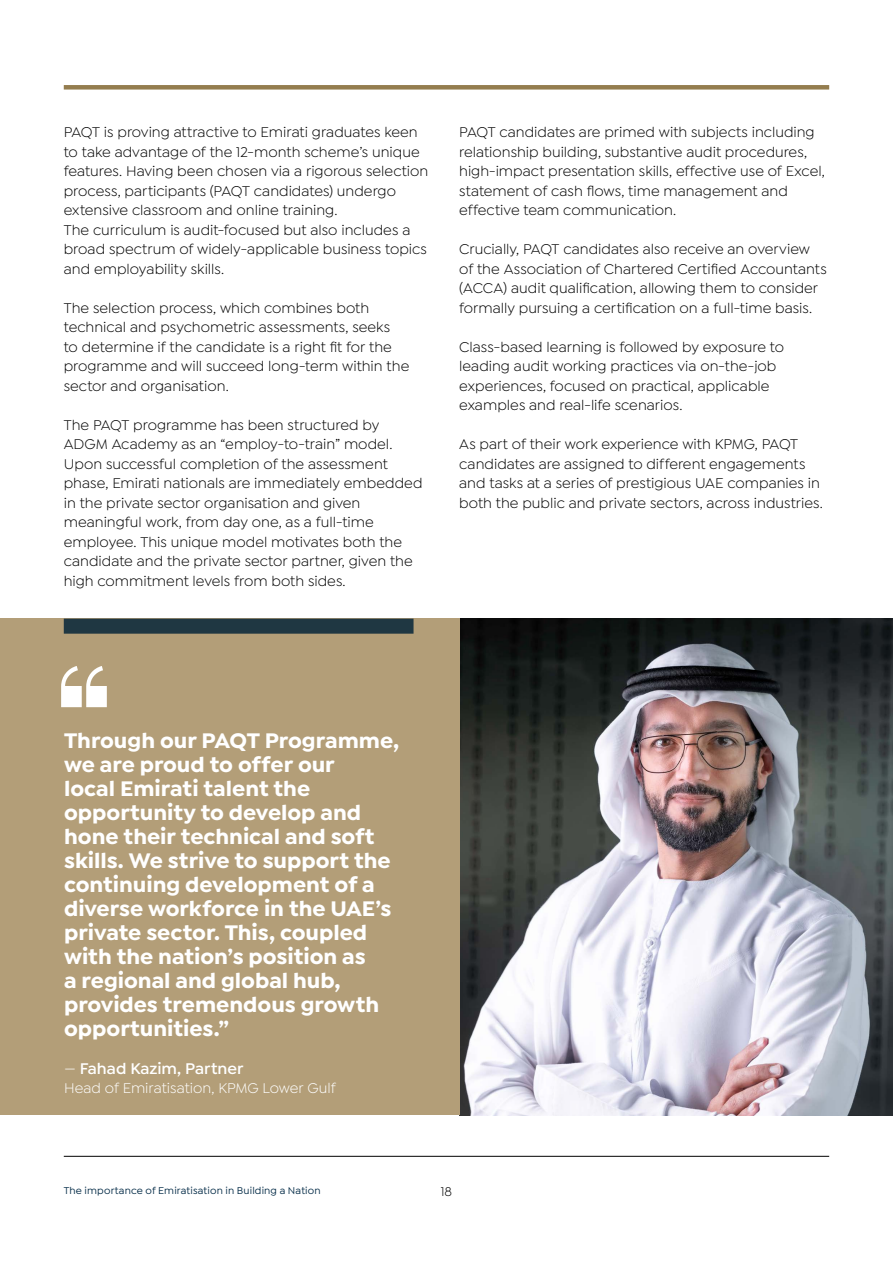
<style>
.page{position:relative;width:893px;height:1263px;background:#fff}
.page>*{position:absolute;margin:0;border:0;box-sizing:border-box;transform-origin:0 0}
.t1{font:700 22.5px/24px "Isidora Sans";color:#fff}
.t2{font:600 16.5px "Isidora Sans";color:#fff}
.t3{font:15px/19.5px "Isidora Sans";color:#000}
.t4{font:15px "Isidora Sans";color:#fff}
.t5{font:13.5px "Isidora Sans";color:#000}
.t6{font:500 10.5px "Isidora Sans";letter-spacing:.015em;color:#002945}
.s1{font-weight:400}
</style>
<div class="page">
<div style="left:64px;top:85px;width:765px;height:5px;background:#947d4f"></div>
<hr style="left:64px;top:1156px;width:765px;height:1px;background:#000">
<img style="left:459px;top:619px;width:434px;height:496px">
<div style="left:0;top:619px;width:459px;height:496px;background:#b39e78"></div>
<div style="left:64px;top:619px;width:350px;height:15px;background:#1f3742"></div>
<svg style="left:61px;top:666px;width:46px;height:41px"></svg>
<p class="t3" style="left:64px;top:122px;width:366px">PAQT is proving attractive to Emirati graduates keen to take advantage of the 12-month scheme’s unique features. Having been chosen via a rigorous selection process, participants (PAQT candidates) undergo extensive classroom and online training.<br>The curriculum is audit-focused but also includes a broad spectrum of widely-applicable business topics and employability skills.</p>
<p class="t3" style="left:64px;top:298px;width:347px">The selection process, which combines both technical and psychometric assessments, seeks<br>to determine if the candidate is a right fit for the programme and will succeed long-term within the sector and organisation.</p>
<p class="t3" style="left:64px;top:415px;width:360px">The PAQT programme has been structured by ADGM Academy as an “employ-to-train” model.<br>Upon successful completion of the assessment phase, Emirati nationals are immediately embedded in the private sector organisation and given meaningful work, from day one, as a full-time employee. This unique model motivates both the candidate and the private sector partner, given the high commitment levels from both sides.</p>
<p class="t3" style="left:459px;top:122px;width:367px">PAQT candidates are primed with subjects including relationship building, substantive audit procedures, high-impact presentation skills, effective use of Excel, statement of cash flows, time management and effective team communication.</p>
<p class="t3" style="left:459px;top:239px;width:369px">Crucially, PAQT candidates also receive an overview of the Association of Chartered Certified Accountants (ACCA) audit qualification, allowing them to consider formally pursuing a certification on a full-time basis.</p>
<p class="t3" style="left:459px;top:337px;width:326px">Class-based learning is followed by exposure to leading audit working practices via on-the-job experiences, focused on practical, applicable examples and real-life scenarios.</p>
<p class="t3" style="left:459px;top:434px;width:365px">As part of their work experience with KPMG, PAQT candidates are assigned to different engagements and tasks at a series of prestigious UAE companies in both the public and private sectors, across industries.</p>
<p class="t1" style="left:64px;top:729px;width:337px">Through our PAQT Programme, we are proud to offer our<br>local Emirati talent the opportunity to develop and hone their technical and soft skills. We strive to support the continuing development of a diverse workforce in the UAE’s private sector. This, coupled with the nation’s position as<br>a regional and global hub, provides tremendous growth opportunities.”</p>
<p class="t2" style="left:64px;top:1058px;width:181px"><span class="s1">—</span> Fahad Kazim, Partner</p>
<p class="t4" style="left:64px;top:1080px;width:273px">Head of Emiratisation, KPMG Lower Gulf</p>
<p class="t6" style="left:64px;top:1184px;width:258px">The importance of Emiratisation in Building a Nation</p>
<p class="t5" style="left:441px;top:1184px;width:13px">18</p>
</div>
